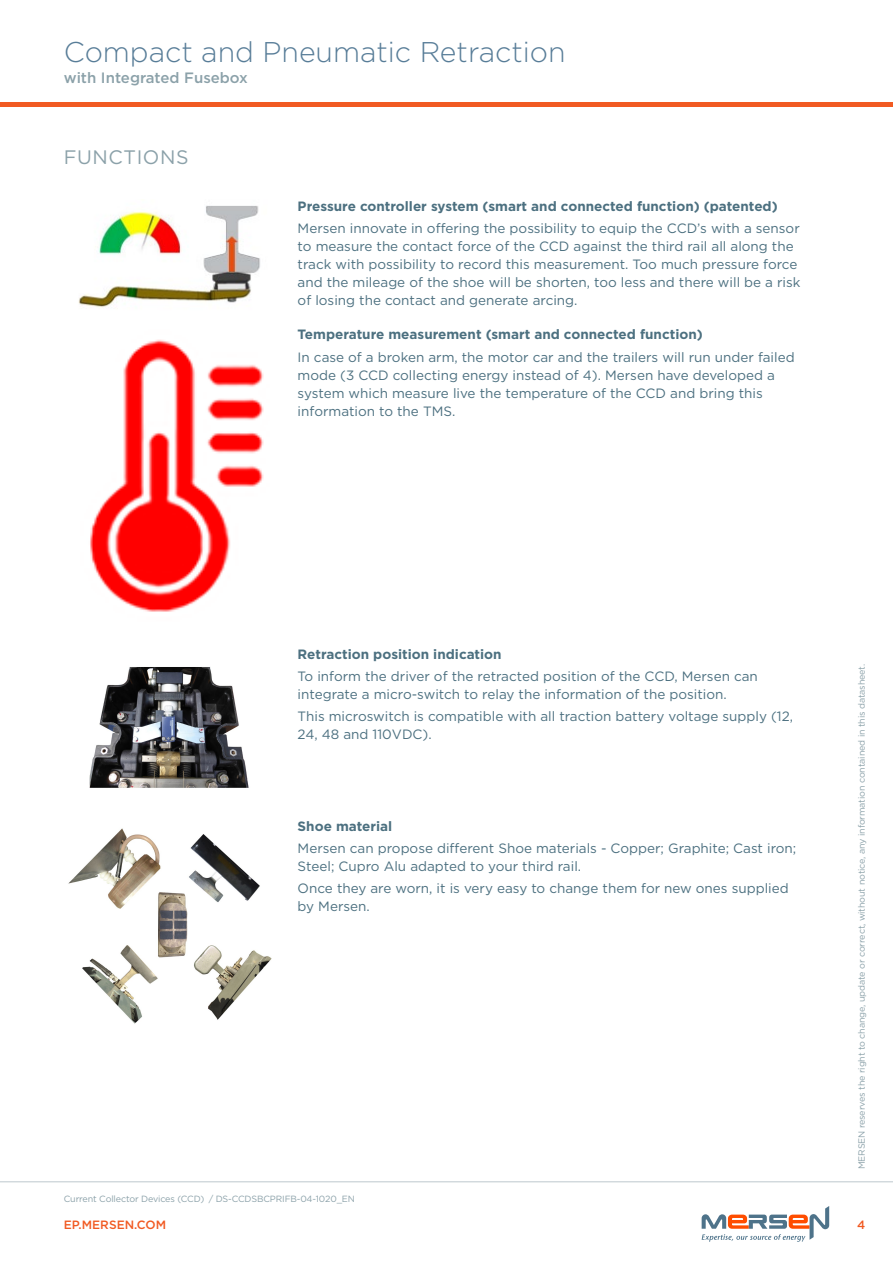
<style>
.page{position:relative;width:893px;height:1263px;background:#fff}
.page>*{position:absolute;margin:0;border:0;box-sizing:border-box;transform-origin:0 0}
.t1{font:300 28.5px "Gotham";color:#587d98}
.t2{font:19.5px "Gotham";letter-spacing:.03em;color:#8ba1a9}
.t3{font:500 15px "Gotham";color:#8ba1a9}
.t4{font:13.5px/18px "Gotham";color:#4c7080}
.t5{font:700 13.5px "Gotham";color:#4c7080}
.t6{font:500 12px "Gotham";color:#f15a22}
.t7{font:9px "Gotham";letter-spacing:-.015em;color:#8ba1a9}
</style>
<div class="page">
<hr style="left:0;top:102px;width:893px;height:4px;background:#f15a22">
<hr style="left:0;top:1181px;width:893px;height:1px;background:#bec8cd">
<svg style="left:702px;top:1206px;width:127px;height:36px"></svg>
<img style="left:78px;top:205px;width:182px;height:103px">
<img style="left:90px;top:339px;width:174px;height:273px">
<img style="left:89px;top:667px;width:160px;height:121px">
<img style="left:68px;top:828px;width:204px;height:196px">
<h1 class="t1" style="left:64px;top:34px;width:503px">Compact and Pneumatic Retraction</h1>
<p class="t3" style="left:64px;top:68px;width:186px">with Integrated Fusebox</p>
<h2 class="t2" style="left:64px;top:145px;width:126px">FUNCTIONS</h2>
<p class="t5" style="left:298px;top:197px;width:482px">Pressure controller system (smart and connected function) (patented)</p>
<p class="t4" style="left:298px;top:219px;width:504px">Mersen innovate in offering the possibility to equip the CCD’s with a sensor to measure the contact force of the CCD against the third rail all along the track with possibility to record this measurement. Too much pressure force and the mileage of the shoe will be shorten, too less and there will be a risk of losing the contact and generate arcing.</p>
<p class="t5" style="left:298px;top:326px;width:407px">Temperature measurement (smart and connected function)</p>
<p class="t4" style="left:298px;top:348px;width:498px">In case of a broken arm, the motor car and the trailers will run under failed mode (3 CCD collecting energy instead of 4). Mersen have developed a system which measure live the temperature of the CCD and bring this information to the TMS.</p>
<p class="t5" style="left:298px;top:645px;width:206px">Retraction position indication</p>
<p class="t4" style="left:298px;top:667px;width:462px">To inform the driver of the retracted position of the CCD, Mersen can integrate a micro-switch to relay the information of the position.</p>
<p class="t4" style="left:298px;top:707px;width:497px">This microswitch is compatible with all traction battery voltage supply (12,<br>24, 48 and 110VDC).</p>
<p class="t5" style="left:298px;top:817px;width:96px">Shoe material</p>
<p class="t4" style="left:298px;top:839px;width:500px">Mersen can propose different Shoe materials - Copper; Graphite; Cast iron;<br>Steel; Cupro Alu adapted to your third rail.</p>
<p class="t4" style="left:298px;top:879px;width:493px">Once they are worn, it is very easy to change them for new ones supplied by Mersen.</p>
<p class="t7" style="left:856px;top:1169px;width:507px;rotate:-90deg">MERSEN reserves the right to change, update or correct, without notice, any information contained in this datasheet.</p>
<p class="t7" style="left:64px;top:1193px;width:293px">Current Collector Devices (CCD) / DS-CCDSBCPRIFB-04-1020_EN</p>
<p class="t6" style="left:64px;top:1217px;width:104px">EP.MERSEN.COM</p>
<p class="t6" style="left:857px;top:1217px;width:10px">4</p>
</div>
